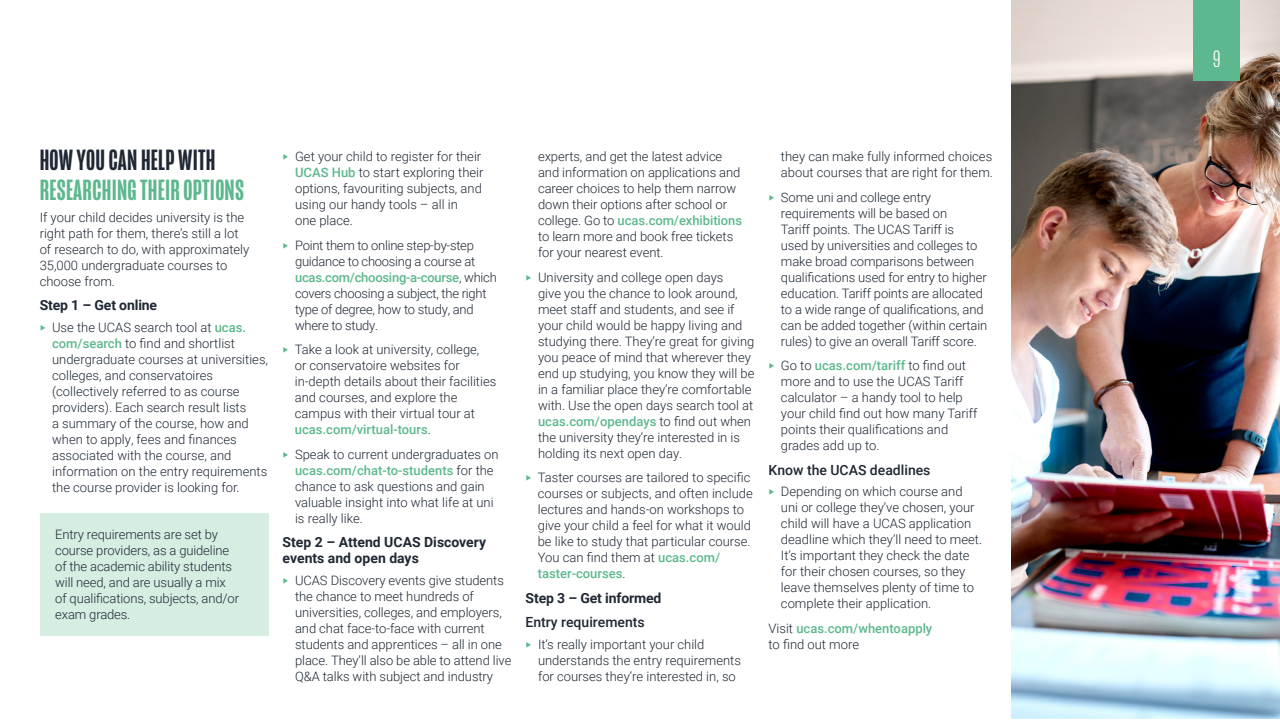
<style>
.page{position:relative;width:1280px;height:720px;background:#fff}
.page>*{position:absolute;margin:0;border:0;box-sizing:border-box;transform-origin:0 0}
.t1{font:500 30px "Mongoose";letter-spacing:.01em;color:#5db88d}
.t2{font:500 30px "Mongoose";letter-spacing:.01em;color:#1f2834}
.t3{font:300 24.1px "Mongoose";color:#fff}
.t4{font:700 14px/16px "Roboto";letter-spacing:-.005em;color:#1f2834}
.t5{font:500 14px "Roboto";color:#1f2834}
.t6{font:300 13px/16px "Roboto";color:#1f2834}
.t7{font:300 13px/16px "Roboto";letter-spacing:-.02em;color:#1f2834}
.t8{font:500 13px/16px "Roboto";color:#5db88d}
.s1{color:#5db88d}
.s2{font-weight:500;color:#5db88d}
.s3{font-weight:300;color:#1f2834}
</style>
<div class="page">
<div style="left:40px;top:513px;width:228px;height:122px;background:#d6ede2"></div>
<img style="left:1012px;top:0;width:268px;height:719px">
<div style="left:1193px;top:0;width:47px;height:81px;background:#5db88d"></div>
<h1 class="t2" style="left:40px;top:143px;width:177px">HOW YOU CAN HELP WITH</h1>
<h1 class="t1" style="left:40px;top:173px;width:206px">RESEARCHING THEIR OPTIONS</h1>
<p class="t6" style="left:40px;top:208px;width:211px">If your child decides university is the right path for them, there’s still a lot of research to do, with approximately<br>35,000 undergraduate courses to choose from.</p>
<p class="t4" style="left:40px;top:297px;width:119px">Step 1 – Get online</p>
<p class="t6" style="left:52px;top:319px;width:217px;text-indent:-12px"><span class="s1">‣</span> Use the UCAS search tool at <span class="s2">ucas. com/search</span> to find and shortlist undergraduate courses at universities, colleges, and conservatoires (collectively referred to as course providers). Each search result lists<br>a summary of the course, how and when to apply, fees and finances associated with the course, and information on the entry requirements the course provider is looking for.</p>
<p class="t6" style="left:55px;top:526px;width:185px">Entry requirements are set by course providers, as a guideline of the academic ability students will need, and are usually a mix of qualifications, subjects, and/or exam grades.</p>
<p class="t6" style="left:295px;top:148px;width:190px;text-indent:-12px"><span class="s1">‣</span> Get your child to register for their<br><span class="s2">UCAS Hub</span> to start exploring their options, favouriting subjects, and using our handy tools – all in<br>one place.</p>
<p class="t7" style="left:295px;top:236px;width:203px;text-indent:-12px"><span class="s1">‣</span> Point them to online step-by-step guidance to choosing a course at <span class="s2">ucas.com/choosing-a-course</span>, which covers choosing a subject, the right type of degree, how to study, and where to study.</p>
<p class="t6" style="left:295px;top:341px;width:203px;text-indent:-12px"><span class="s1">‣</span> Take a look at university, college,<br>or conservatoire websites for in-depth details about their facilities and courses, and explore the campus with their virtual tour at <span class="s2">ucas.com/virtual-tours</span>.</p>
<p class="t6" style="left:295px;top:446px;width:205px;text-indent:-12px"><span class="s1">‣</span> Speak to current undergraduates on <span class="s2">ucas.com/chat-to-students</span> for the chance to ask questions and gain valuable insight into what life at uni is really like.</p>
<p class="t4" style="left:283px;top:534px;width:205px">Step 2 – Attend UCAS Discovery events and open days</p>
<p class="t6" style="left:295px;top:572px;width:218px;text-indent:-12px"><span class="s1">‣</span> UCAS Discovery events give students the chance to meet hundreds of universities, colleges, and employers, and chat face-to-face with current students and apprentices – all in one place. They’ll also be able to attend live Q&amp;A talks with subject and industry</p>
<p class="t6" style="left:538px;top:148px;width:206px">experts, and get the latest advice and information on applications and career choices to help them narrow down their options after school or college. Go to <span class="s2">ucas.com/exhibitions </span>to learn more and book free tickets for your nearest event.</p>
<p class="t6" style="left:538px;top:268px;width:218px;text-indent:-12px"><span class="s1">‣</span> University and college open days<br>give you the chance to look around, meet staff and students, and see if your child would be happy living and studying there. They’re great for giving you peace of mind that wherever they end up studying, you know they will be in a familiar place they’re comfortable with. Use the open days search tool at <span class="s2">ucas.com/opendays</span> to find out when the university they’re interested in is holding its next open day.</p>
<p class="t6" style="left:538px;top:469px;width:217px;text-indent:-12px"><span class="s1">‣</span> Taster courses are tailored to specific courses or subjects, and often include lectures and hands-on workshops to give your child a feel for what it would be like to study that particular course.<br>You can find them at <span class="s2">ucas.com/ taster-courses</span>.</p>
<p class="t4" style="left:526px;top:589px;width:137px">Step 3 – Get informed</p>
<p class="t5" style="left:526px;top:612px;width:121px">Entry requirements</p>
<p class="t6" style="left:538px;top:636px;width:204px;text-indent:-12px"><span class="s1">‣</span> It’s really important your child understands the entry requirements for courses they’re interested in, so</p>
<p class="t6" style="left:781px;top:148px;width:213px">they can make fully informed choices about courses that are right for them.</p>
<p class="t6" style="left:781px;top:188px;width:208px;text-indent:-12px"><span class="s1">‣</span> Some uni and college entry requirements will be based on<br>Tariff points. The UCAS Tariff is<br>used by universities and colleges to make broad comparisons between qualifications used for entry to higher education. Tariff points are allocated to a wide range of qualifications, and can be added together (within certain rules) to give an overall Tariff score.</p>
<p class="t6" style="left:781px;top:357px;width:198px;text-indent:-12px"><span class="s1">‣</span> Go to <span class="s2">ucas.com/tariff</span> to find out more and to use the UCAS Tariff calculator – a handy tool to help your child find out how many Tariff points their qualifications and grades add up to.</p>
<p class="t5" style="left:769px;top:460px;width:163px">Know the UCAS deadlines</p>
<p class="t6" style="left:781px;top:483px;width:203px;text-indent:-12px"><span class="s1">‣</span> Depending on which course and uni or college they’ve chosen, your child will have a UCAS application deadline which they’ll need to meet.<br>It’s important they check the date for their chosen courses, so they leave themselves plenty of time to complete their application.</p>
<p class="t8" style="left:769px;top:620px;width:165px"><span class="s3">Visit</span> ucas.com/whentoapply <span class="s3">to find out more</span></p>
<h2 class="t3" style="left:1213px;top:45px;width:9px">9</h2>
</div>
